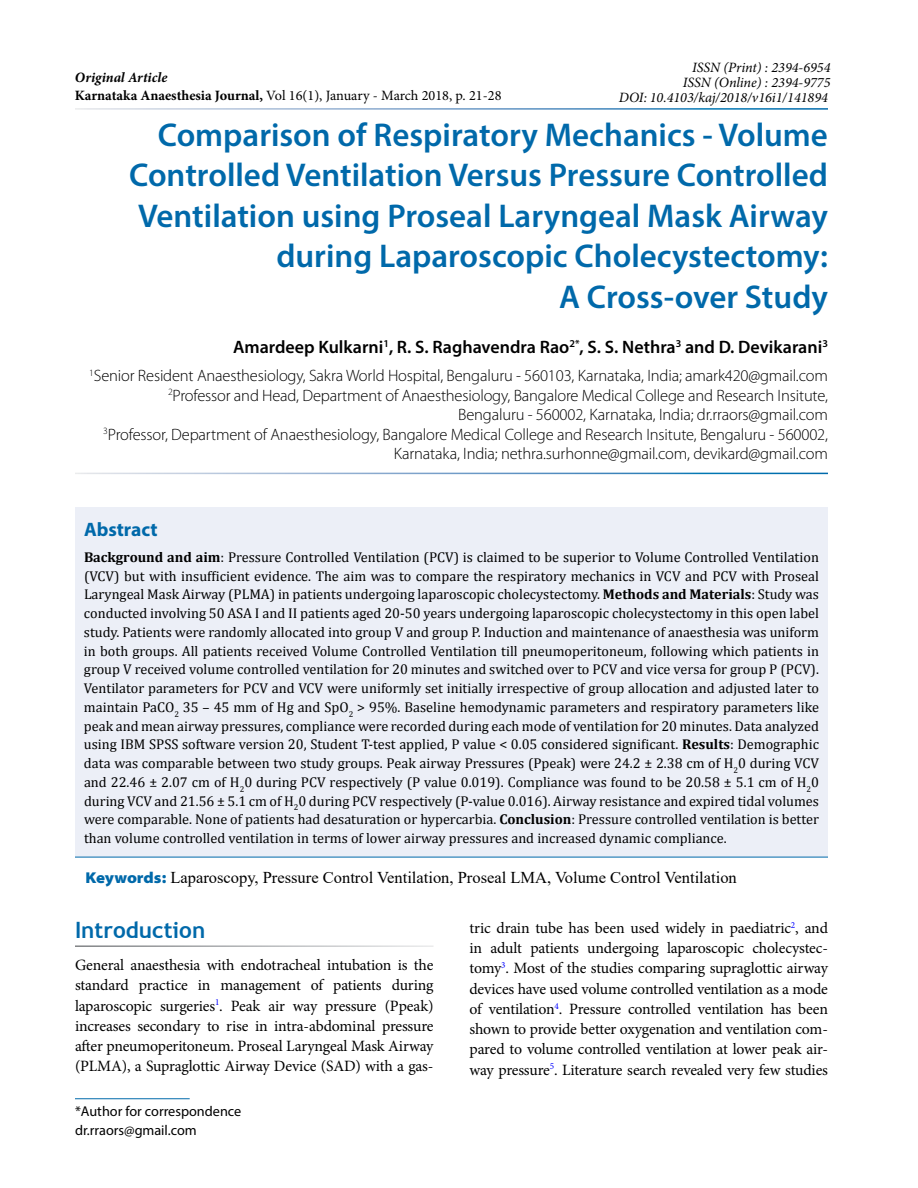
<style>
.page{position:relative;width:918px;height:1188px;background:#fff}
.page>*{position:absolute;margin:0;border:0;box-sizing:border-box;transform-origin:0 0}
.t1{font:600 33px/40.5px "Myriad Pro";color:#0069aa;text-align:right}
.t2{font:700 22.5px "Trebuchet MS";color:#0069aa}
.t3{font:700 19.5px "Myriad Pro";color:#0069aa}
.t4{font:600 18px "Myriad Pro";color:#000}
.t5{font:300 16.5px/19.5px "Myriad Pro";letter-spacing:-.01em;color:#000;text-align:right}
.t6{font:16.5px "Times New Roman";color:#000}
.t7{font:15.75px/20.2px "Minion Pro";letter-spacing:-.01em;color:#000;text-align:justify}
.t8{font:14.25px/18.8px "Cambria";color:#000;text-align:justify}
.t9{font:14.25px/18.8px "Minion Pro";letter-spacing:-.005em;color:#000}
.t10{font:italic 14.25px/30px "Minion Pro";color:#000;text-align:right}
.t11{font:14.25px/19.5px "Myriad Pro";color:#000}
.s1{font-weight:700;font-style:italic}
.s2{font-weight:700}
.s3{font-family:"Myriad Pro";font-weight:900;font-stretch:semi-expanded;font-size:15.75px;color:#0069aa}
</style>
<div class="page">
<hr style="left:75px;top:1098px;width:115px;height:1px;background:#0069aa">
<div style="left:75px;top:508px;width:753px;height:349px;background:#eceff7"></div>
<hr style="left:75px;top:857px;width:753px;height:1px;background:#0069aa">
<p class="t9" style="left:75px;top:68px;width:428px"><span class="s1">Original Article<br></span><span class="s2">Karnataka Anaesthesia Journal,</span> Vol 16(1), January - March 2018, p. 21-28</p>
<p class="t10" style="left:619px;top:53px;width:213px">ISSN (Print) : 2394-6954<br>DOI: 10.4103/kaj/2018/v16i1/141894</p>
<p class="t10" style="left:683px;top:68px;width:149px">ISSN (Online) : 2394-9775</p>
<h1 class="t1" style="left:129px;top:113px;width:700px">Comparison of Respiratory Mechanics - Volume Controlled Ventilation Versus Pressure Controlled Ventilation using Proseal Laryngeal Mask Airway during Laparoscopic Cholecystectomy:<br>A Cross-over Study</h1>
<p class="t4" style="left:233px;top:335px;width:596px">Amardeep Kulkarni<sup>1</sup>, R. S. Raghavendra Rao<sup>2*</sup>, S. S. Nethra<sup>3</sup> and D. Devikarani<sup>3</sup></p>
<p class="t5" style="left:89px;top:366px;width:740px"><sup>1</sup>Senior Resident Anaesthesiology, Sakra World Hospital, Bengaluru - 560103, Karnataka, India; amark420@gmail.com <sup>2</sup>Professor and Head, Department of Anaesthesiology, Bangalore Medical College and Research Insitute,<br>Bengaluru - 560002, Karnataka, India; dr.rraors@gmail.com<br><sup>3</sup>Professor, Department of Anaesthesiology, Bangalore Medical College and Research Insitute, Bengaluru - 560002, Karnataka, India; nethra.surhonne@gmail.com, devikard@gmail.com</p>
<h3 class="t3" style="left:84px;top:516px;width:75px">Abstract</h3>
<p class="t8" style="left:84px;top:548px;width:737px"><span class="s2">Background and aim</span>: Pressure Controlled Ventilation (PCV) is claimed to be superior to Volume Controlled Ventilation (VCV) but with insufficient evidence. The aim was to compare the respiratory mechanics in VCV and PCV with Proseal Laryngeal Mask Airway (PLMA) in patients undergoing laparoscopic cholecystectomy. <span class="s2">Methods and Materials</span>: Study was conducted involving 50 ASA I and II patients aged 20-50 years undergoing laparoscopic cholecystectomy in this open label study. Patients were randomly allocated into group V and group P. Induction and maintenance of anaesthesia was uniform in both groups. All patients received Volume Controlled Ventilation till pneumoperitoneum, following which patients in group V received volume controlled ventilation for 20 minutes and switched over to PCV and vice versa for group P (PCV).<br>Ventilator parameters for PCV and VCV were uniformly set initially irrespective of group allocation and adjusted later to maintain PaCO<sub>2</sub> 35 – 45 mm of Hg and SpO<sub>2</sub> &gt; 95%. Baseline hemodynamic parameters and respiratory parameters like peak and mean airway pressures, compliance were recorded during each mode of ventilation for 20 minutes. Data analyzed using IBM SPSS software version 20, Student T-test applied, P value &lt; 0.05 considered significant. <span class="s2">Results</span>: Demographic data was comparable between two study groups. Peak airway Pressures (Ppeak) were 24.2 ± 2.38 cm of H<sub>2</sub>0 during VCV and 22.46 ± 2.07 cm of H<sub>2</sub>0 during PCV respectively (P value 0.019). Compliance was found to be 20.58 ± 5.1 cm of H<sub>2</sub>0 during VCV and 21.56 ± 5.1 cm of H<sub>2</sub>0 during PCV respectively (P-value 0.016). Airway resistance and expired tidal volumes were comparable. None of patients had desaturation or hypercarbia. <span class="s2">Conclusion</span>: Pressure controlled ventilation is better than volume controlled ventilation in terms of lower airway pressures and increased dynamic compliance.</p>
<p class="t6" style="left:86px;top:866px;width:653px"><span class="s3">Keywords:</span> Laparoscopy, Pressure Control Ventilation, Proseal LMA, Volume Control Ventilation</p>
<h2 class="t2" style="left:75px;top:916px;width:132px">Introduction</h2>
<p class="t7" style="left:75px;top:955px;width:360px">General anaesthesia with endotracheal intubation is the standard practice in management of patients during laparoscopic surgeries<sup>1</sup>. Peak air way pressure (Ppeak) increases secondary to rise in intra-abdominal pressure after pneumoperitoneum. Proseal Laryngeal Mask Airway (PLMA), a Supraglottic Airway Device (SAD) with a gas-</p>
<p class="t11" style="left:75px;top:1101px;width:168px">*Author for correspondence dr.rraors@gmail.com</p>
<p class="t7" style="left:469px;top:918px;width:360px">tric drain tube has been used widely in paediatric<sup>2</sup>, and in adult patients undergoing laparoscopic cholecystec&shy;tomy<sup>3</sup>. Most of the studies comparing supraglottic airway devices have used volume controlled ventilation as a mode of ventilation<sup>4</sup>. Pressure controlled ventilation has been shown to provide better oxygenation and ventilation com&shy;pared to volume controlled ventilation at lower peak air&shy;way pressure<sup>5</sup>. Literature search revealed very few studies</p>
</div>
